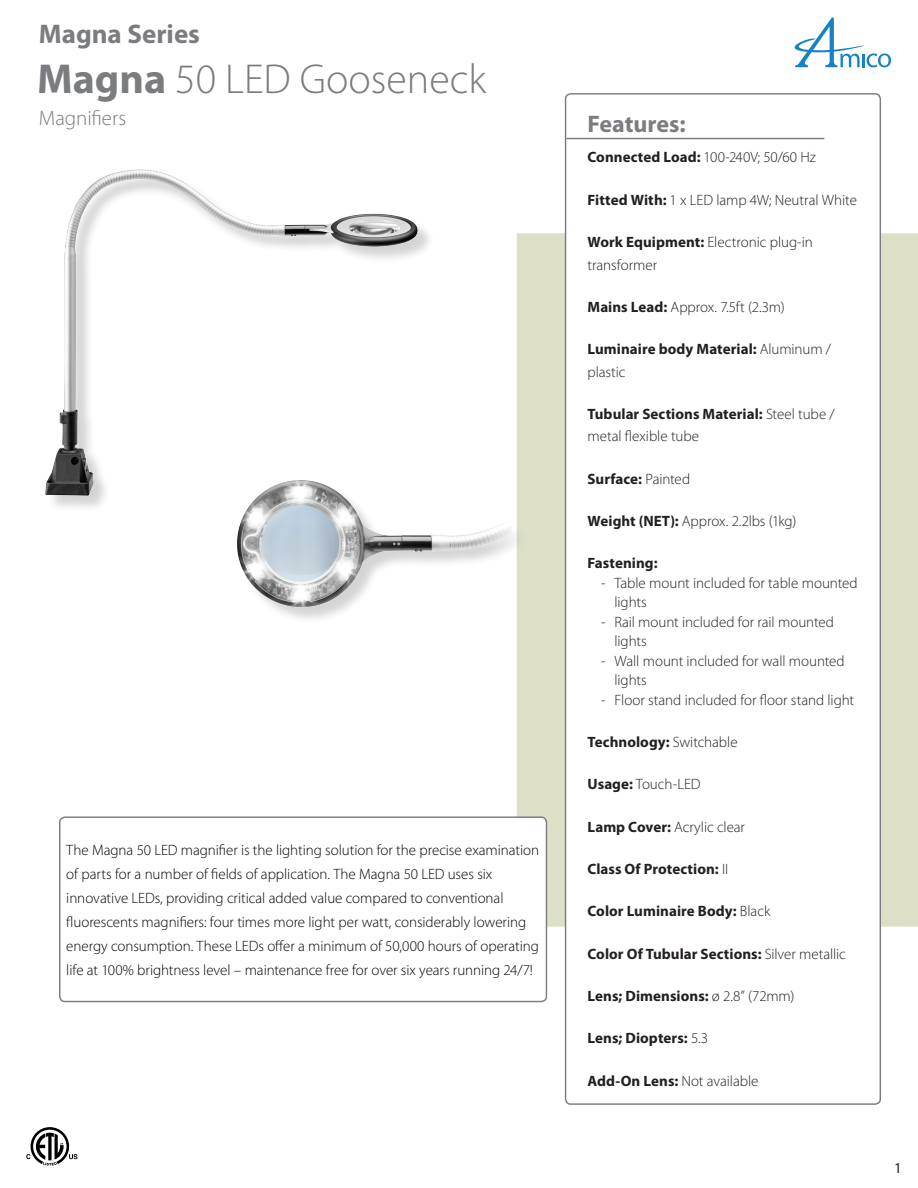
<style>
.page{position:relative;width:918px;height:1188px;background:#fff}
.page>*{position:absolute;margin:0;border:0;box-sizing:border-box;transform-origin:0 0}
.product_head{font:300 42px "Myriad Pro";color:#7a7c7f}
.t1{font:700 27px "Myriad Pro";color:#7a7c7f}
.box_header{font:700 24px "Myriad Pro";color:#7a7c7f}
.t2{font:300 21px "Myriad Pro";color:#7a7c7f}
.features{font:300 15px/19.5px "Myriad Pro";letter-spacing:-.005em;color:#231f20}
.description{font:300 15px/24px "Myriad Pro";letter-spacing:-.005em;color:#040503}
.features-2{font:700 15px/22.5px "Myriad Pro";letter-spacing:.005em;color:#231f20}
.Body_Text_2{font:15px "Myriad Pro";color:#231f20}
.s1{font-weight:700}
.s2{font-weight:300}
</style>
<div class="page">
<svg style="left:26px;top:1127px;width:52px;height:39px"></svg>
<svg style="left:794px;top:18px;width:97px;height:49px"></svg>
<div style="left:517px;top:233px;width:401px;height:694px;background:#dde0c7"></div>
<div style="left:60px;top:817px;width:486px;height:185px;background:#fff;border-radius:5px"></div>
<div style="left:59px;top:816px;width:488px;height:186px;border:1px solid #7a7c7f;border-radius:5px"></div>
<div style="left:566px;top:94px;width:314px;height:1010px;background:#fff;border-radius:5px"></div>
<hr style="left:566px;top:138px;width:258px;height:1px;background:#7a7c7f">
<img style="left:45px;top:169px;width:384px;height:337px">
<div style="left:239px;top:481px;width:290px;height:144px;background:#231f20;opacity:.19"></div>
<img style="left:224px;top:467px;width:288px;height:158px">
<h2 class="t1" style="left:39px;top:16px;width:163px">Magna Series</h2>
<p class="product_head" style="left:37px;top:54px;width:451px"><span class="s1">Magna</span> 50 LED Gooseneck</p>
<h3 class="t2" style="left:39px;top:105px;width:89px">Magnifiers</h3>
<p class="description" style="left:66px;top:838px;width:474px">The Magna 50 LED magnifier is the lighting solution for the precise examination of parts for a number of fields of application. The Magna 50 LED uses six innovative LEDs, providing critical added value compared to conventional fluorescents magnifiers: four times more light per watt, considerably lowering energy consumption. These LEDs offer a minimum of 50,000 hours of operating life at 100% brightness level – maintenance free for over six years running 24/7!</p>
<p class="box_header" style="left:588px;top:108px;width:100px">Features:</p>
<p class="features" style="left:588px;top:148px;width:230px"><span class="s1">Connected Load:</span> 100-240V; 50/60 Hz</p>
<p class="features" style="left:588px;top:190px;width:271px"><span class="s1">Fitted With:</span> 1 x LED lamp 4W; Neutral White</p>
<p class="features" style="left:588px;top:231px;width:227px;line-height:22.5px"><span class="s1">Work Equipment:</span> Electronic plug-in transformer</p>
<p class="features" style="left:588px;top:297px;width:199px"><span class="s1">Mains Lead:</span> Approx. 7.5ft (2.3m)</p>
<p class="features-2" style="left:588px;top:337px;width:245px">Luminaire body Material: <span class="s2">Aluminum / plastic</span></p>
<p class="features" style="left:588px;top:403px;width:249px;line-height:22.5px"><span class="s1">Tubular Sections Material:</span> Steel tube / metal flexible tube</p>
<p class="features-2" style="left:588px;top:467px;width:104px">Surface: <span class="s2">Painted</span></p>
<p class="features" style="left:588px;top:511px;width:210px"><span class="s1">Weight (NET):</span> Approx. 2.2lbs (1kg)</p>
<p class="features-2" style="left:588px;top:552px;width:72px">Fastening:</p>
<p class="features" style="left:615px;top:573px;width:245px;text-indent:-14px">- Table mount included for table mounted lights</p>
<p class="features" style="left:615px;top:612px;width:221px;text-indent:-14px">- Rail mount included for rail mounted lights</p>
<p class="features" style="left:615px;top:651px;width:232px;text-indent:-14px">- Wall mount included for wall mounted lights</p>
<p class="features" style="left:601px;top:690px;width:255px">- Floor stand included for floor stand light</p>
<p class="features-2" style="left:588px;top:730px;width:152px">Technology: <span class="s2">Switchable</span></p>
<p class="features" style="left:588px;top:775px;width:115px"><span class="s1">Usage:</span> Touch-LED</p>
<p class="features" style="left:588px;top:817px;width:159px"><span class="s1">Lamp Cover:</span> Acrylic clear</p>
<p class="features-2" style="left:588px;top:857px;width:142px">Class Of Protection: <span class="s2">II</span></p>
<p class="features-2" style="left:588px;top:900px;width:184px">Color Luminaire Body: <span class="s2">Black</span></p>
<p class="features-2" style="left:588px;top:942px;width:260px">Color Of Tubular Sections: <span class="s2">Silver metallic</span></p>
<p class="features-2" style="left:588px;top:984px;width:208px">Lens; Dimensions: <span class="s2">ø 2.8” (72mm)</span></p>
<p class="features-2" style="left:588px;top:1026px;width:122px">Lens; Diopters: <span class="s2">5.3</span></p>
<p class="features" style="left:588px;top:1071px;width:173px"><span class="s1">Add-On Lens:</span> Not available</p>
<p class="Body_Text_2" style="left:894px;top:1159px;width:9px">1</p>
</div>
